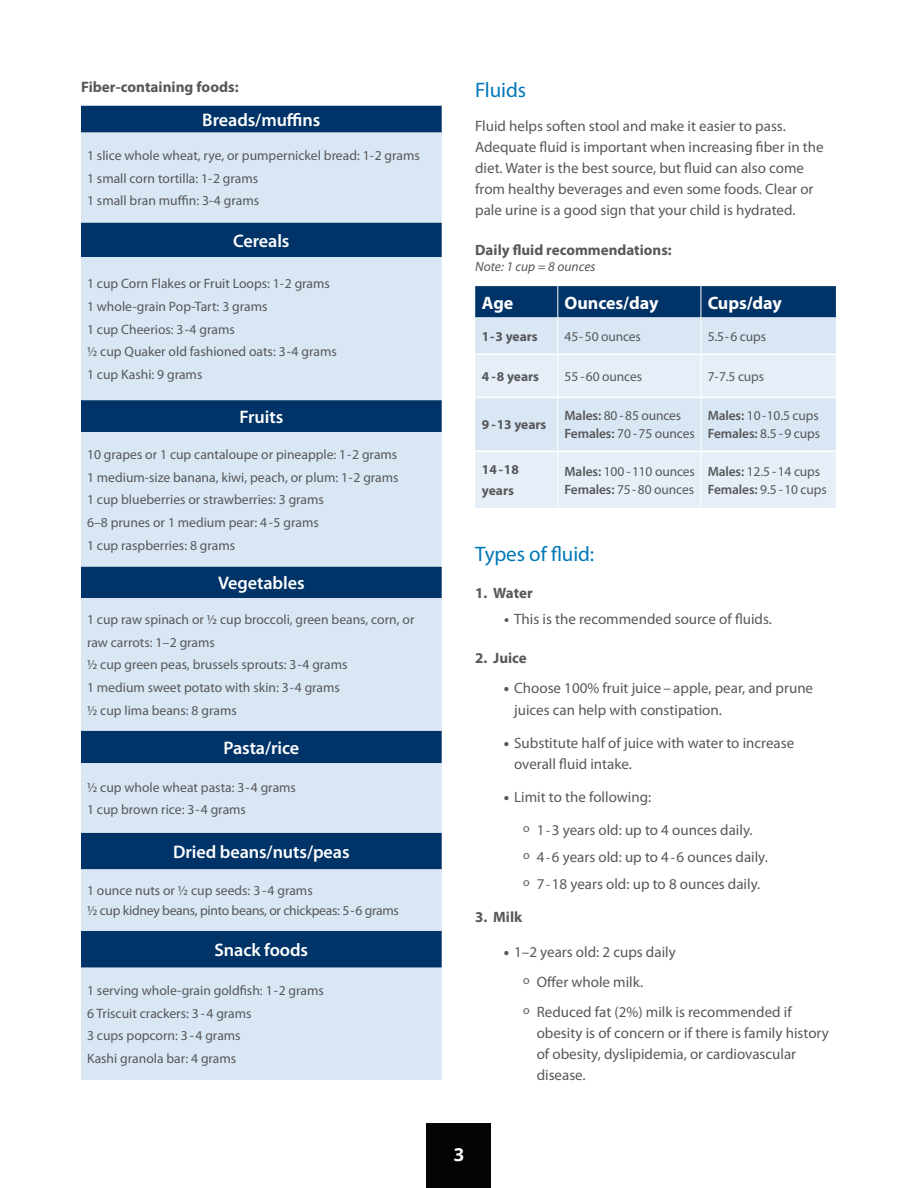
<style>
.page{position:relative;width:918px;height:1188px;background:#fff}
.page>*{position:absolute;margin:0;border:0;box-sizing:border-box;transform-origin:0 0}
.t1{font:21px "Myriad Pro";letter-spacing:-.005em;color:#0078b9}
.t2{font:600 18.15px "Myriad Pro";letter-spacing:-.005em;color:#fff}
.t3{font:700 18px "Myriad Pro";letter-spacing:-.005em;color:#fff}
.t4{font:700 18px "Open Sans";color:#fff}
.t5{font:700 15.15px "Myriad Pro";color:#57585a}
.Body{font:15px/21px "Myriad Pro";color:#57585a}
.Body-2{font:700 15px "Myriad Pro";color:#57585a}
.t6{font:13.65px/22.8px "Myriad Pro";color:#57585a}
.t7{font:13.65px "Myriad Pro";letter-spacing:-.02em;color:#57585a}
.t8{font:13.5px "Myriad Pro";letter-spacing:-.01em;color:#57585a}
.t9{font:700 13.5px/21px "Myriad Pro";color:#57585a}
.t10{font:italic 13.5px "Myriad Pro";color:#57585a}
.s1{font-weight:600}
.s2{font-weight:700}
.s3{font-weight:900}
.s4{font-size:13.5px}
</style>
<div class="page">
<div style="left:427px;top:1124px;width:64px;height:64px;background:#040503"></div>
<div style="left:475px;top:286px;width:361px;height:31px;background:#003367"></div>
<div style="left:475px;top:317px;width:361px;height:36px;background:#d9e6f4"></div>
<svg style="left:475px;top:355px;width:361px;height:153px;background:#e1ecf6"></svg>
<hr style="left:475px;top:397px;width:82px;height:1px;background:#fff">
<hr style="left:558px;top:397px;width:143px;height:1px;background:#fff">
<hr style="left:701px;top:397px;width:135px;height:1px;background:#fff">
<hr style="left:475px;top:451px;width:82px;height:1px;background:#fff">
<hr style="left:558px;top:451px;width:143px;height:1px;background:#fff">
<hr style="left:701px;top:451px;width:135px;height:1px;background:#fff">
<hr style="left:557px;top:286px;width:1px;height:31px;background:#fff">
<hr style="left:701px;top:286px;width:1px;height:31px;background:#fff">
<hr style="left:557px;top:317px;width:1px;height:37px;background:#fff">
<hr style="left:701px;top:317px;width:1px;height:37px;background:#fff">
<hr style="left:557px;top:354px;width:1px;height:43px;background:#fff">
<hr style="left:701px;top:354px;width:1px;height:43px;background:#fff">
<hr style="left:557px;top:397px;width:1px;height:54px;background:#fff">
<hr style="left:701px;top:397px;width:1px;height:54px;background:#fff">
<hr style="left:557px;top:451px;width:1px;height:57px;background:#fff">
<hr style="left:701px;top:451px;width:1px;height:57px;background:#fff">
<div style="left:81px;top:106px;width:361px;height:27px;background:#003367"></div>
<svg style="left:81px;top:133px;width:361px;height:947px;background:#aabfd5"></svg>
<p class="t5" style="left:81px;top:77px;width:159px">Fiber-containing foods:</p>
<p class="t2" style="left:202px;top:108px;width:120px">Breads/muffins</p>
<p class="t6" style="left:87px;top:144px;width:334px">1 slice whole wheat, rye, or pumpernickel bread: 1- 2 grams</p>
<p class="t6" style="left:87px;top:167px;width:173px">1 small corn tortilla: 1- 2 grams</p>
<p class="t6" style="left:87px;top:189px;width:174px">1 small bran muffin: 3- 4 grams</p>
<p class="t2" style="left:233px;top:229px;width:58px">Cereals</p>
<p class="t6" style="left:87px;top:272px;width:244px">1 cup Corn Flakes or Fruit Loops: 1- 2 grams</p>
<p class="t6" style="left:87px;top:295px;width:182px">1 whole-grain Pop-Tart: 3 grams</p>
<p class="t6" style="left:87px;top:318px;width:149px">1 cup Cheerios: 3 - 4 grams</p>
<p class="t6" style="left:87px;top:340px;width:251px">½ cup Quaker old fashioned oats: 3 - 4 grams</p>
<p class="t6" style="left:87px;top:363px;width:117px">1 cup Kashi: 9 grams</p>
<p class="t2" style="left:239px;top:405px;width:45px">Fruits</p>
<p class="t6" style="left:87px;top:443px;width:312px">10 grapes or 1 cup cantaloupe or pineapple: 1 - 2 grams</p>
<p class="t6" style="left:87px;top:465px;width:313px">1 medium-size banana, kiwi, peach, or plum: 1 - 2 grams</p>
<p class="t6" style="left:87px;top:488px;width:238px">1 cup blueberries or strawberries: 3 grams</p>
<p class="t6" style="left:87px;top:511px;width:233px">6–8 prunes or 1 medium pear: 4 - 5 grams</p>
<p class="t6" style="left:87px;top:534px;width:150px">1 cup raspberries: 8 grams</p>
<p class="t2" style="left:218px;top:571px;width:88px">Vegetables</p>
<p class="t6" style="left:87px;top:608px;width:329px">1 cup raw spinach or ½ cup broccoli, green beans, corn, or raw carrots: 1–2 grams</p>
<p class="t6" style="left:87px;top:653px;width:262px">½ cup green peas, brussels sprouts: 3 - 4 grams</p>
<p class="t6" style="left:87px;top:676px;width:254px">1 medium sweet potato with skin: 3 - 4 grams</p>
<p class="t6" style="left:87px;top:699px;width:151px">½ cup lima beans: 8 grams</p>
<p class="t2" style="left:223px;top:736px;width:78px">Pasta/rice</p>
<p class="t6" style="left:87px;top:775px;width:210px">½ cup whole wheat pasta: 3 - 4 grams</p>
<p class="t6" style="left:87px;top:798px;width:160px">1 cup brown rice: 3 - 4 grams</p>
<p class="t2" style="left:173px;top:840px;width:178px">Dried beans/nuts/peas</p>
<p class="t6" style="left:87px;top:879px;width:227px">1 ounce nuts or ½ cup seeds: 3 -4 grams</p>
<p class="t7" style="left:87px;top:902px;width:313px">½ cup kidney beans, pinto beans, or chickpeas: 5 - 6 grams</p>
<p class="t2" style="left:215px;top:938px;width:95px">Snack foods</p>
<p class="t6" style="left:87px;top:979px;width:238px">1 serving whole-grain goldfish: 1 - 2 grams</p>
<p class="t6" style="left:87px;top:1001px;width:166px">6 Triscuit crackers: 3 - 4 grams</p>
<p class="t6" style="left:87px;top:1024px;width:155px">3 cups popcorn: 3 - 4 grams</p>
<p class="t6" style="left:87px;top:1047px;width:151px">Kashi granola bar: 4 grams</p>
<p class="t1" style="left:475px;top:77px;width:52px">Fluids</p>
<p class="Body" style="left:475px;top:115px;width:350px">Fluid helps soften stool and make it easier to pass.<br>Adequate fluid is important when increasing fiber in the diet. Water is the best source, but fluid can also come from healthy beverages and even some foods. Clear or pale urine is a good sign that your child is hydrated.</p>
<p class="Body-2" style="left:475px;top:240px;width:198px">Daily fluid recommendations:</p>
<p class="t10" style="left:475px;top:258px;width:122px">Note: 1 cup = 8 ounces</p>
<p class="t3" style="left:482px;top:291px;width:33px">Age</p>
<p class="t3" style="left:565px;top:291px;width:95px">Ounces/day</p>
<p class="t3" style="left:708px;top:291px;width:76px">Cups/day</p>
<p class="t9" style="left:482px;top:325px;width:57px">1 - 3 years</p>
<p class="t8" style="left:565px;top:328px;width:78px">45 - 50 ounces</p>
<p class="t8" style="left:708px;top:328px;width:60px">5.5 - 6 cups</p>
<p class="t9" style="left:482px;top:365px;width:59px">4 - 8 years</p>
<p class="t8" style="left:565px;top:368px;width:79px">55 - 60 ounces</p>
<p class="t8" style="left:708px;top:368px;width:58px">7 - 7.5 cups</p>
<p class="t9" style="left:482px;top:414px;width:66px">9 - 13 years</p>
<p class="t8" style="left:565px;top:408px;width:118px"><span class="s1">Males:</span> 80 - 85 ounces</p>
<p class="t8" style="left:565px;top:426px;width:132px"><span class="s1">Females:</span> 70 - 75 ounces</p>
<p class="t8" style="left:708px;top:408px;width:113px"><span class="s1">Males:</span> 10 - 10.5 cups</p>
<p class="t8" style="left:708px;top:426px;width:114px"><span class="s1">Females:</span> 8.5 - 9 cups</p>
<p class="t9" style="left:482px;top:459px;width:38px">14 - 18 years</p>
<p class="t8" style="left:565px;top:463px;width:132px"><span class="s1">Males:</span> 100 - 110 ounces</p>
<p class="t8" style="left:565px;top:481px;width:131px"><span class="s1">Females:</span> 75 - 80 ounces</p>
<p class="t8" style="left:708px;top:463px;width:114px"><span class="s1">Males:</span> 12.5 - 14 cups</p>
<p class="t8" style="left:708px;top:481px;width:121px"><span class="s1">Females:</span> 9.5 - 10 cups</p>
<p class="t1" style="left:475px;top:541px;width:121px">Types of fluid:</p>
<p class="Body-2" style="left:475px;top:583px;width:59px">1. Water</p>
<p class="Body" style="left:504px;top:608px;width:269px"><span class="s2">•</span> This is the recommended source of fluids.</p>
<p class="Body-2" style="left:475px;top:648px;width:53px">2. Juice</p>
<p class="Body" style="left:514px;top:676px;width:300px;line-height:22.5px;text-indent:-10px"><span class="s3">•</span> Choose 100% fruit juice – apple, pear, and prune juices can help with constipation.</p>
<p class="Body" style="left:514px;top:732px;width:282px;text-indent:-10px"><span class="s3">•</span> Substitute half of juice with water to increase overall fluid intake.</p>
<p class="Body" style="left:504px;top:786px;width:149px"><span class="s3">•</span> Limit to the following:</p>
<p class="Body" style="left:523px;top:819px;width:231px"><sup>o</sup> 1 <span class="s4">-</span> 3 years old: up to 4 ounces daily.</p>
<p class="Body" style="left:523px;top:846px;width:246px"><sup>o</sup> 4 <span class="s4">-</span> 6 years old: up to 4 <span class="s4">-</span> 6 ounces daily.</p>
<p class="Body" style="left:523px;top:873px;width:239px"><sup>o</sup> 7 <span class="s4">-</span> 18 years old: up to 8 ounces daily.</p>
<p class="Body-2" style="left:475px;top:907px;width:49px">3. Milk</p>
<p class="Body" style="left:504px;top:941px;width:173px"><span class="s3">•</span> 1–2 years old: 2 cups daily</p>
<p class="Body" style="left:523px;top:971px;width:121px"><sup>o</sup> Offer whole milk.</p>
<p class="Body" style="left:537px;top:1001px;width:294px;text-indent:-14px"><sup>o</sup> Reduced fat (2%) milk is recommended if obesity is of concern or if there is family history of obesity, dyslipidemia, or cardiovascular disease.</p>
<p class="t4" style="left:454px;top:1142px;width:12px">3</p>
</div>
